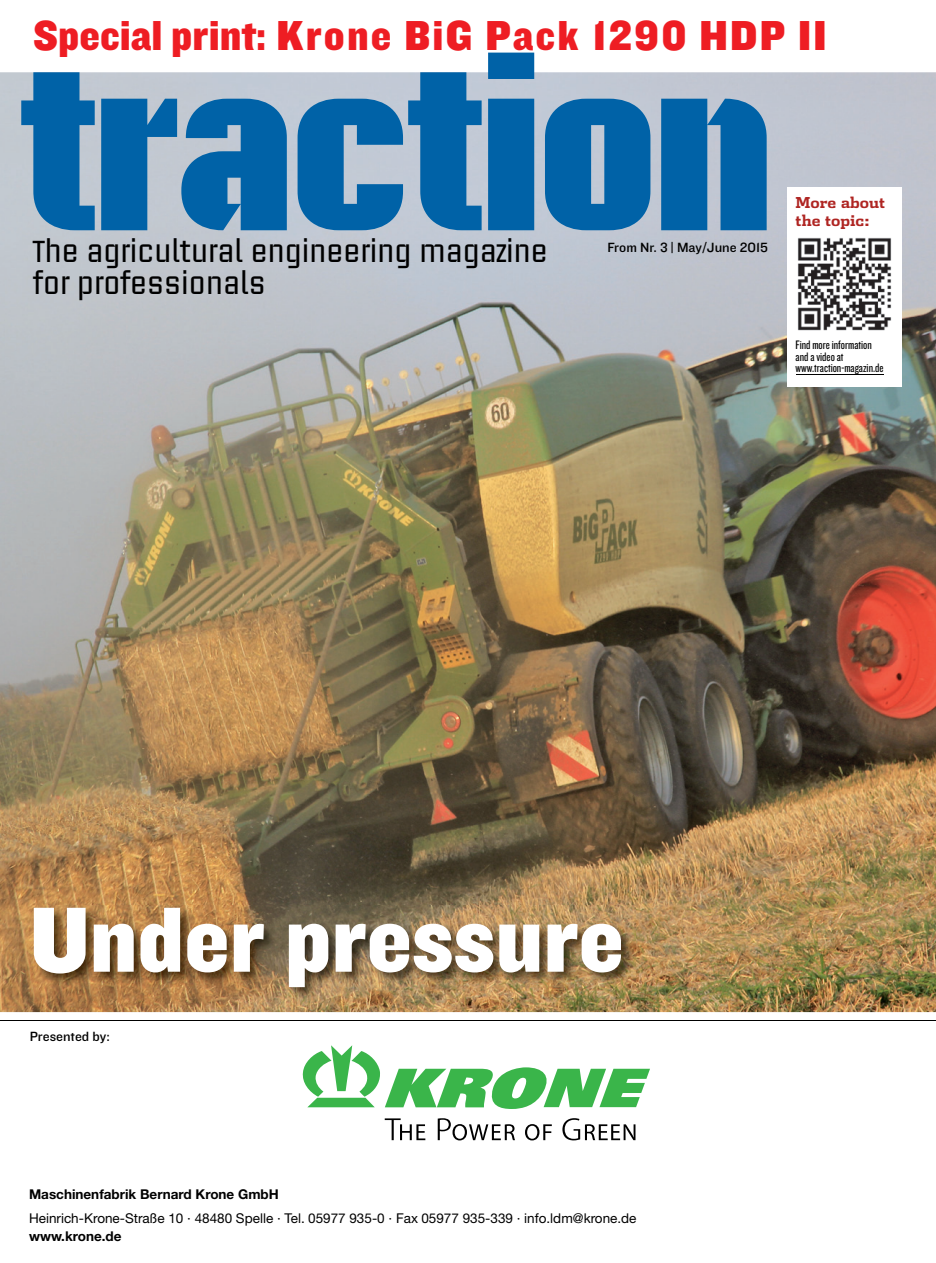
<style>
.page{position:relative;width:936px;height:1263px;background:#fff}
.page>*{position:absolute;margin:0;border:0;box-sizing:border-box;transform-origin:0 0}
.t1{font:96px "Knockout 71 Full Middlewt";color:#fff}
.t2{font:43.5px "Knockout 71 Full Middlewt";letter-spacing:.05em;color:#ee1d23}
.t3{font:30px/31.5px "Briem Akademi Std";letter-spacing:-.02em;color:#000}
.t4{font:700 15px/18px "Dispatch";color:#af2522}
.t5{font:13.8px "Knockout 31 Junior Middlewt";color:#000;scale:1.04 1}
.t6{font:13.5px "Helvetica Neue LT";color:#000}
.t7{font:700 13.5px "Helvetica Neue LT";color:#000}
.t8{font:12.75px/11.2px "Knockout 28 Junior Feathrwt";color:#000;scale:1.05 1}
</style>
<div class="page">
<img style="left:0;top:72px;width:935px;height:940px">
<svg style="left:21px;top:53px;width:745px;height:177px;fill:#0062a7"></svg>
<img style="left:32px;top:905px;width:603px;height:95px">
<hr style="left:0;top:1020px;width:935px;height:1px;background:#000">
<svg style="left:303px;top:1045px;width:347px;height:64px"></svg>
<svg style="left:385px;top:1118px;width:40px;height:22px"></svg>
<svg style="left:437px;top:1118px;width:78px;height:22px"></svg>
<svg style="left:525px;top:1124px;width:26px;height:16px"></svg>
<svg style="left:562px;top:1118px;width:73px;height:22px"></svg>
<div style="left:787px;top:187px;width:114px;height:200px;background:#fff"></div>
<hr style="left:795px;top:374px;width:88px;height:1px;background:#000">
<img style="left:797px;top:238px;width:95px;height:93px">
<h2 class="t2" style="left:34px;top:6px;width:794px">Special print: Krone BiG Pack 1290 HDP II</h2>
<h3 class="t3" style="left:33px;top:236px;width:517px">The agricultural engineering magazine for professionals</h3>
<p class="t5" style="left:607px;top:238px;width:156px">From Nr. 3 | May/June 2015</p>
<p class="t4" style="left:795px;top:193px;width:91px">More about the topic:</p>
<p class="t8" style="left:795px;top:339px;width:85px">Find more information and a video at www.traction-magazin.de</p>
<h1 class="t1" style="left:30px;top:876px;width:595px">Under pressure</h1>
<p class="t5" style="left:30px;top:1027px;width:78px">Presented by:</p>
<p class="t7" style="left:29px;top:1186px;width:251px">Maschinenfabrik Bernard Krone GmbH</p>
<p class="t6" style="left:29px;top:1210px;width:609px">Heinrich-Krone-Straße 10 · 48480 Spelle · Tel. 05977 935-0 · Fax 05977 935-339 · info.ldm@krone.de</p>
<p class="t7" style="left:29px;top:1228px;width:94px">www.krone.de</p>
</div>
